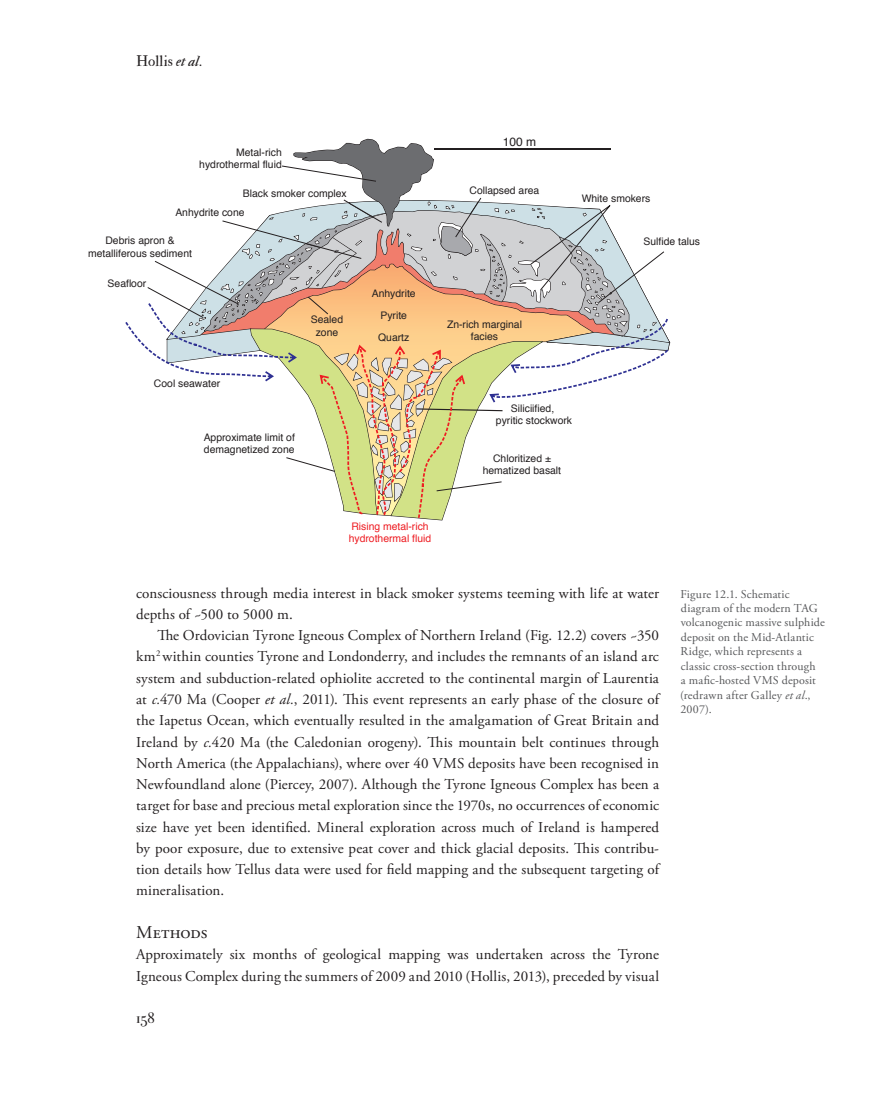
<style>
.page{position:relative;width:893px;height:1106px;background:#fff}
.page>*{position:absolute;margin:0;border:0;box-sizing:border-box;transform-origin:0 0}
.t1{font:18px "Adobe Garamond Pro";letter-spacing:.005em;color:#231f20}
.t2{font:15px/21.3px "Adobe Garamond Pro";letter-spacing:.01em;color:#231f20}
.t3{font:15px "IM FELL Double Pica Roman";color:#231f20}
.t4{font:15px "Parma Petit";color:#231f20}
.t5{font:12px/14.4px "Adobe Garamond Pro";letter-spacing:.015em;color:#57585a}
.t6{font:12px "Helvetica";color:#231f20}
.t7{font:10.35px/12.5px "Helvetica";color:#231f20;text-align:center}
.t8{font:10.35px/12.5px "Helvetica";color:#ee1d23}
.s1{font-family:"IM FELL Double Pica Italic"}
.s2{font-style:italic}
</style>
<div class="page">
<svg style="left:125px;top:138px;width:546px;height:383px"></svg>
<hr style="left:434px;top:148px;width:177px;height:2px;background:#231f20">
<p class="t3" style="left:136px;top:52px;width:67px">Hollis <span class="s1">et al</span>.</p>
<p class="t7" style="left:199px;top:146px;width:84px;text-align:right">Metal-rich hydrothermal fluid</p>
<p class="t7" style="left:175px;top:184px;width:173px;line-height:18.8px;text-align:left;text-indent:68px">Black smoker complex<br>Anhydrite cone</p>
<p class="t7" style="left:88px;top:235px;width:105px">Debris apron &amp; metalliferous sediment</p>
<p class="t7" style="left:108px;top:278px;width:40px">Seafloor</p>
<p class="t7" style="left:154px;top:377px;width:68px">Cool seawater</p>
<p class="t7" style="left:311px;top:313px;width:34px">Sealed zone</p>
<p class="t7" style="left:204px;top:431px;width:93px;text-align:left">Approximate limit of demagnetized zone</p>
<p class="t7" style="left:372px;top:283px;width:45px;line-height:22.2px">Anhydrite<br>Pyrite<br>Quartz</p>
<p class="t6" style="left:503px;top:133px;width:35px">100 m</p>
<p class="t7" style="left:469px;top:184px;width:71px">Collapsed area</p>
<p class="t7" style="left:582px;top:192px;width:70px">White smokers</p>
<p class="t7" style="left:644px;top:235px;width:58px">Sulfide talus</p>
<p class="t7" style="left:447px;top:318px;width:77px">Zn-rich marginal facies</p>
<p class="t7" style="left:496px;top:402px;width:78px">Siliciified,<br>pyritic stockwork</p>
<p class="t7" style="left:483px;top:452px;width:80px">Chloritized ± hematized basalt</p>
<p class="t8" style="left:349px;top:520px;width:84px">Rising metal-rich hydrothermal fluid</p>
<p class="t2" style="left:136px;top:583px;width:524px">consciousness through media interest in black smoker systems teeming with life at water depths of ~500 to 5000 m.</p>
<p class="t2" style="left:136px;top:625px;width:526px;text-indent:21px">The Ordovician Tyrone Igneous Complex of Northern Ireland (Fig. 12.2) covers ~350 km<sup>2</sup> within counties Tyrone and Londonderry, and includes the remnants of an island arc system and subduction-related ophiolite accreted to the continental margin of Laurentia at <span class="s2">c.</span>470 Ma (Cooper <span class="s2">et al.</span>, 2011). This event represents an early phase of the closure of the Iapetus Ocean, which eventually resulted in the amalgamation of Great Britain and Ireland by <span class="s2">c.</span>420 Ma (the Caledonian orogeny). This mountain belt continues through North America (the Appalachians), where over 40 VMS deposits have been recognised in Newfoundland alone (Piercey, 2007). Although the Tyrone Igneous Complex has been a target for base and precious metal exploration since the 1970s, no occurrences of economic size have yet been identified. Mineral exploration across much of Ireland is hampered by poor exposure, due to extensive peat cover and thick glacial deposits. This contribu&shy;tion details how Tellus data were used for field mapping and the subsequent targeting of mineralisation.</p>
<p class="t1" style="left:136px;top:921px;width:73px">Methods</p>
<p class="t2" style="left:136px;top:944px;width:524px">Approximately six months of geological mapping was undertaken across the Tyrone<br>Igneous Complex during the summers of 2009 and 2010 (Hollis, 2013), preceded by visual</p>
<p class="t4" style="left:136px;top:1010px;width:20px">158</p>
<p class="t5" style="left:680px;top:587px;width:146px">Figure 12.1. Schematic diagram of the modern TAG volcanogenic massive sulphide deposit on the Mid-Atlantic<br>Ridge, which represents a classic cross-section through<br>a mafic-hosted VMS deposit (redrawn after Galley <span class="s2">et al</span>.,<br>2007).</p>
</div>
